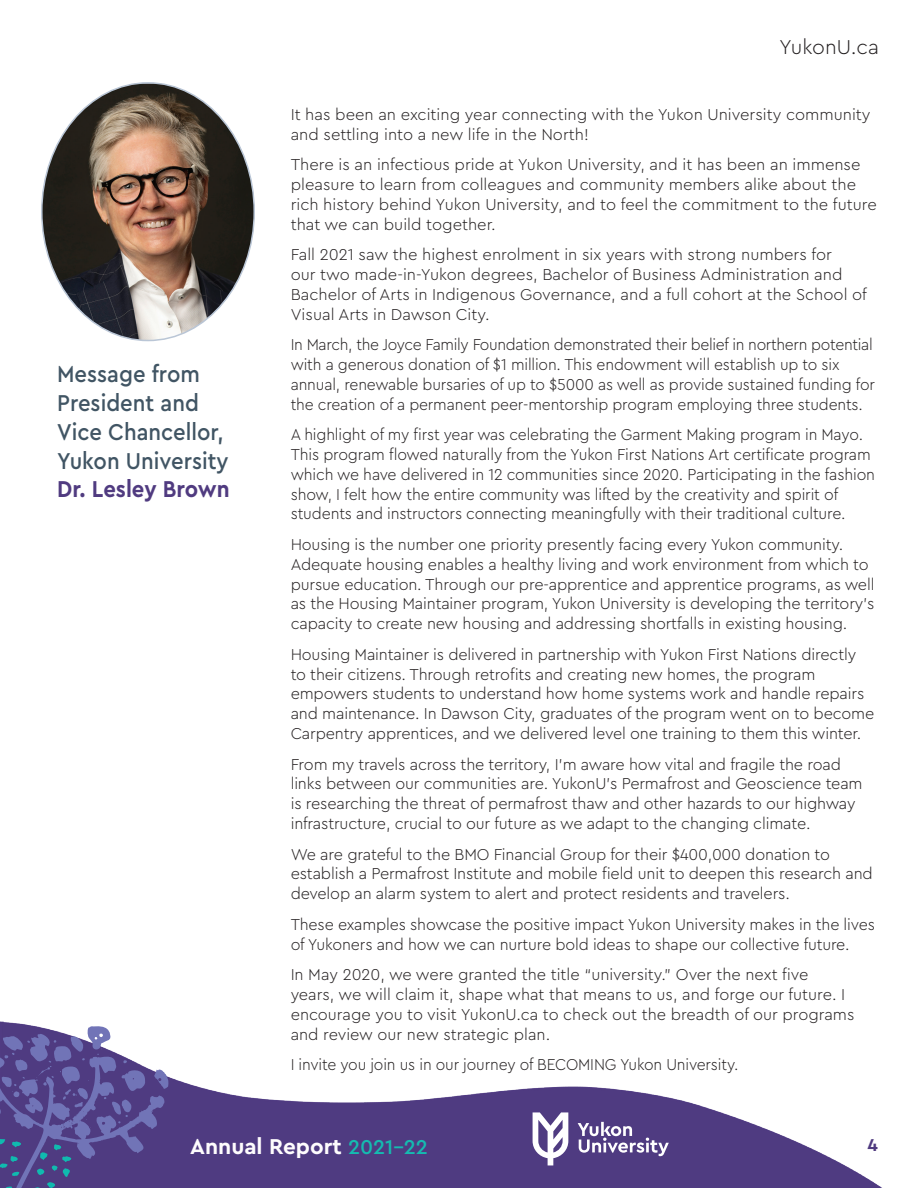
<style>
.page{position:relative;width:918px;height:1188px;background:#fff}
.page>*{position:absolute;margin:0;border:0;box-sizing:border-box;transform-origin:0 0}
.t1{font:500 24px/28.8px "Cera Pro";color:#415564;scale:.92 1}
.t2{font:700 24px "Cera Pro";color:#503b80;scale:.92 1}
.t3{font:700 22.5px "Cera Pro";color:#fefcfd}
.t4{font:300 21px "Cera Pro";color:#231f20}
.t5{font:700 18px "Cera Pro";color:#503b80}
.t6{font:300 16.5px/19.8px "Cera Pro";letter-spacing:-.01em;color:#231f20}
.t7{font:300 16.5px/19.8px "Cera Pro";letter-spacing:-.01em;color:#231f20;scale:.95 1}
.s1{font-weight:500;font-size:21px;color:#15bbb0}
</style>
<div class="page">
<img style="left:0;top:1021px;width:882px;height:167px">
<svg style="left:578px;top:1122px;width:91px;height:34px"></svg>
<svg style="left:533px;top:1112px;width:35px;height:53px"></svg>
<svg style="left:0;top:1022px;width:170px;height:166px"></svg>
<img style="left:42px;top:84px;width:212px;height:257px">
<h1 class="t1" style="left:57px;top:359px;width:188px">Message from<br>President and<br>Vice Chancellor,<br>Yukon University</h1>
<h1 class="t2" style="left:57px;top:473px;width:189px">Dr. Lesley Brown</h1>
<p class="t4" style="left:779px;top:33px;width:101px">YukonU.ca</p>
<p class="t6" style="left:291px;top:104px;width:581px">It has been an exciting year connecting with the Yukon University community and settling into a new life in the North!</p>
<p class="t6" style="left:291px;top:154px;width:588px">There is an infectious pride at Yukon University, and it has been an immense pleasure to learn from colleagues and community members alike about the rich history behind Yukon University, and to feel the commitment to the future that we can build together.</p>
<p class="t6" style="left:291px;top:244px;width:578px">Fall 2021 saw the highest enrolment in six years with strong numbers for<br>our two made-in-Yukon degrees, Bachelor of Business Administration and Bachelor of Arts in Indigenous Governance, and a full cohort at the School of Visual Arts in Dawson City.</p>
<p class="t7" style="left:291px;top:334px;width:617px">In March, the Joyce Family Foundation demonstrated their belief in northern potential with a generous donation of $1 million. This endowment will establish up to six annual, renewable bursaries of up to $5000 as well as provide sustained funding for the creation of a permanent peer-mentorship program employing three students.</p>
<p class="t7" style="left:291px;top:424px;width:617px">A highlight of my first year was celebrating the Garment Making program in Mayo.<br>This program flowed naturally from the Yukon First Nations Art certificate program which we have delivered in 12 communities since 2020. Participating in the fashion show, I felt how the entire community was lifted by the creativity and spirit of students and instructors connecting meaningfully with their traditional culture.</p>
<p class="t6" style="left:291px;top:534px;width:585px">Housing is the number one priority presently facing every Yukon community.<br>Adequate housing enables a healthy living and work environment from which to pursue education. Through our pre-apprentice and apprentice programs, as well as the Housing Maintainer program, Yukon University is developing the territory’s capacity to create new housing and addressing shortfalls in existing housing.</p>
<p class="t6" style="left:291px;top:644px;width:585px">Housing Maintainer is delivered in partnership with Yukon First Nations directly to their citizens. Through retrofits and creating new homes, the program empowers students to understand how home systems work and handle repairs and maintenance. In Dawson City, graduates of the program went on to become Carpentry apprentices, and we delivered level one training to them this winter.</p>
<p class="t6" style="left:291px;top:754px;width:573px">From my travels across the territory, I'm aware how vital and fragile the road links between our communities are. YukonU’s Permafrost and Geoscience team is researching the threat of permafrost thaw and other hazards to our highway infrastructure, crucial to our future as we adapt to the changing climate.</p>
<p class="t6" style="left:291px;top:844px;width:584px">We are grateful to the BMO Financial Group for their $400,000 donation to establish a Permafrost Institute and mobile field unit to deepen this research and develop an alarm system to alert and protect residents and travelers.</p>
<p class="t6" style="left:291px;top:914px;width:586px">These examples showcase the positive impact Yukon University makes in the lives of Yukoners and how we can nurture bold ideas to shape our collective future.</p>
<p class="t6" style="left:291px;top:964px;width:565px">In May 2020, we were granted the title “university.” Over the next five years, we will claim it, shape what that means to us, and forge our future. I encourage you to visit YukonU.ca to check out the breadth of our programs and review our new strategic plan.</p>
<p class="t7" style="left:291px;top:1054px;width:473px">I invite you join us in our journey of BECOMING Yukon University.</p>
<h2 class="t3" style="left:190px;top:1132px;width:239px">Annual Report <span class="s1">2021-22</span></h2>
<p class="t5" style="left:868px;top:1133px;width:12px">4</p>
</div>
